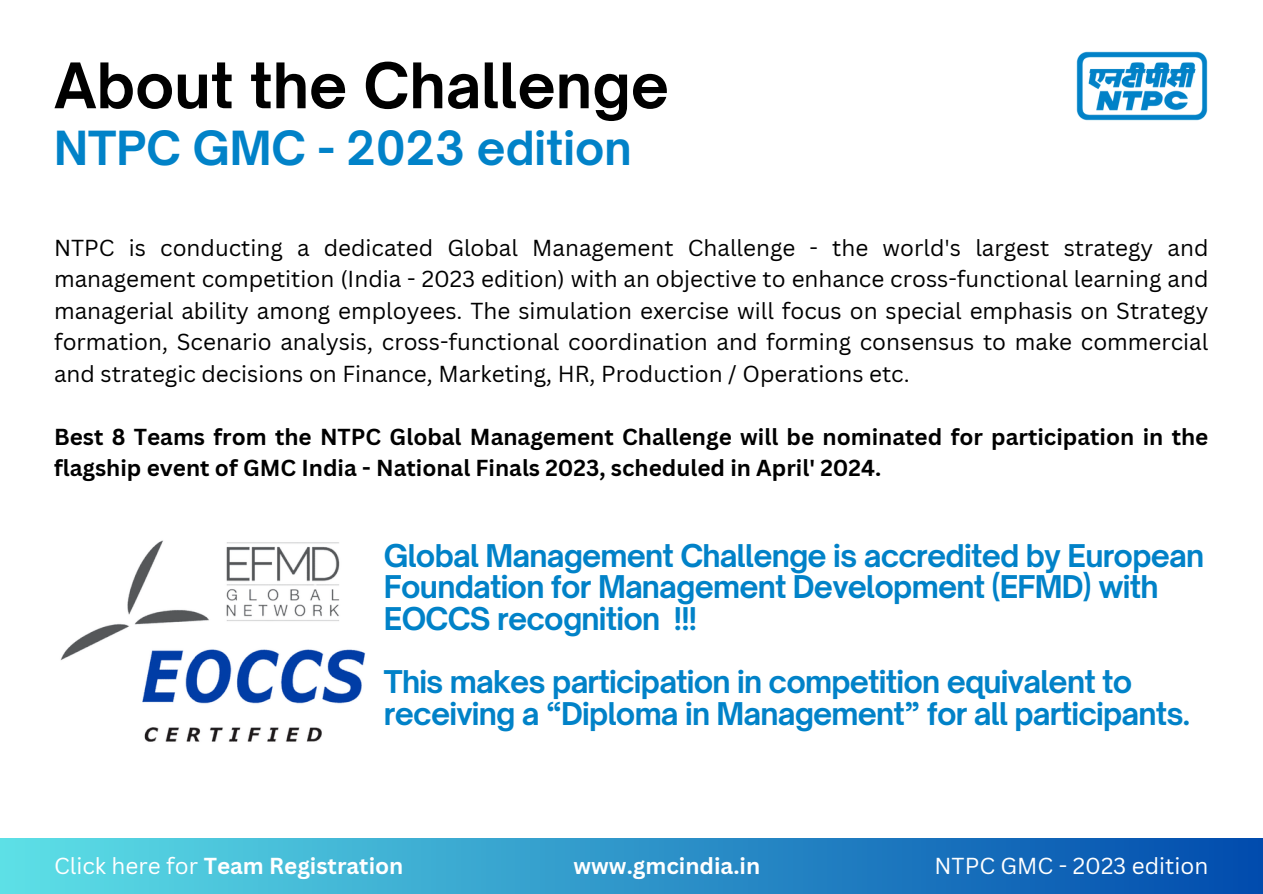
<style>
.page{position:relative;width:1263px;height:894px;background:#fff}
.page>*{position:absolute;margin:0;border:0;box-sizing:border-box;transform-origin:0 0}
.t1{font:700 60px "Open Sauce One";color:#000}
.t2{font:700 45px "Open Sauce One";color:#0182c8}
.t3{font:700 30px/31.5px "Open Sauce One";letter-spacing:-.025em;color:#0182c8}
.t4{font:22.5px/31.5px "Canva Sans";color:#000;text-align:justify}
.t5{font:700 22.5px/31.5px "Canva Sans";color:#000}
.t6{font:700 22.5px "Canva Sans";color:#fff}
.t7{font:22.5px "Canva Sans";color:#fff}
.s1{font-weight:400}
</style>
<div class="page">
<div style="left:0;top:838px;width:1262px;height:55px;background:linear-gradient(to right,#5de0e6,#014bad)"></div>
<img style="left:1076px;top:51px;width:132px;height:70px">
<img style="left:60px;top:540px;width:306px;height:202px">
<p class="t1" style="left:54px;top:48px;width:616px">About the Challenge</p>
<p class="t2" style="left:54px;top:120px;width:579px">NTPC GMC - 2023 edition</p>
<p class="t4" style="left:54px;top:231px;width:1156px">NTPC is conducting a dedicated Global Management Challenge - the world's largest strategy and management competition (India - 2023 edition) with an objective to enhance cross-functional learning and managerial ability among employees. The simulation exercise will focus on special emphasis on Strategy formation, Scenario analysis, cross-functional coordination and forming consensus to make commercial and strategic decisions on Finance, Marketing, HR, Production / Operations etc.</p>
<p class="t5" style="left:54px;top:420px;width:1156px">Best 8 Teams from the NTPC Global Management Challenge will be nominated for participation in the flagship event of GMC India - National Finals 2023, scheduled in April' 2024.</p>
<p class="t3" style="left:384px;top:539px;width:822px">Global Management Challenge is accredited by European<br>Foundation for Management Development (EFMD) with<br>EOCCS recognition !!!</p>
<p class="t3" style="left:384px;top:665px;width:808px">This makes participation in competition equivalent to receiving a “Diploma in Management” for all participants.</p>
<p class="t6" style="left:54px;top:849px;width:351px"><span class="s1">Click here for</span> Team Registration</p>
<p class="t6" style="left:574px;top:849px;width:188px">www.gmcindia.in</p>
<p class="t7" style="left:934px;top:849px;width:275px">NTPC GMC - 2023 edition</p>
</div>
